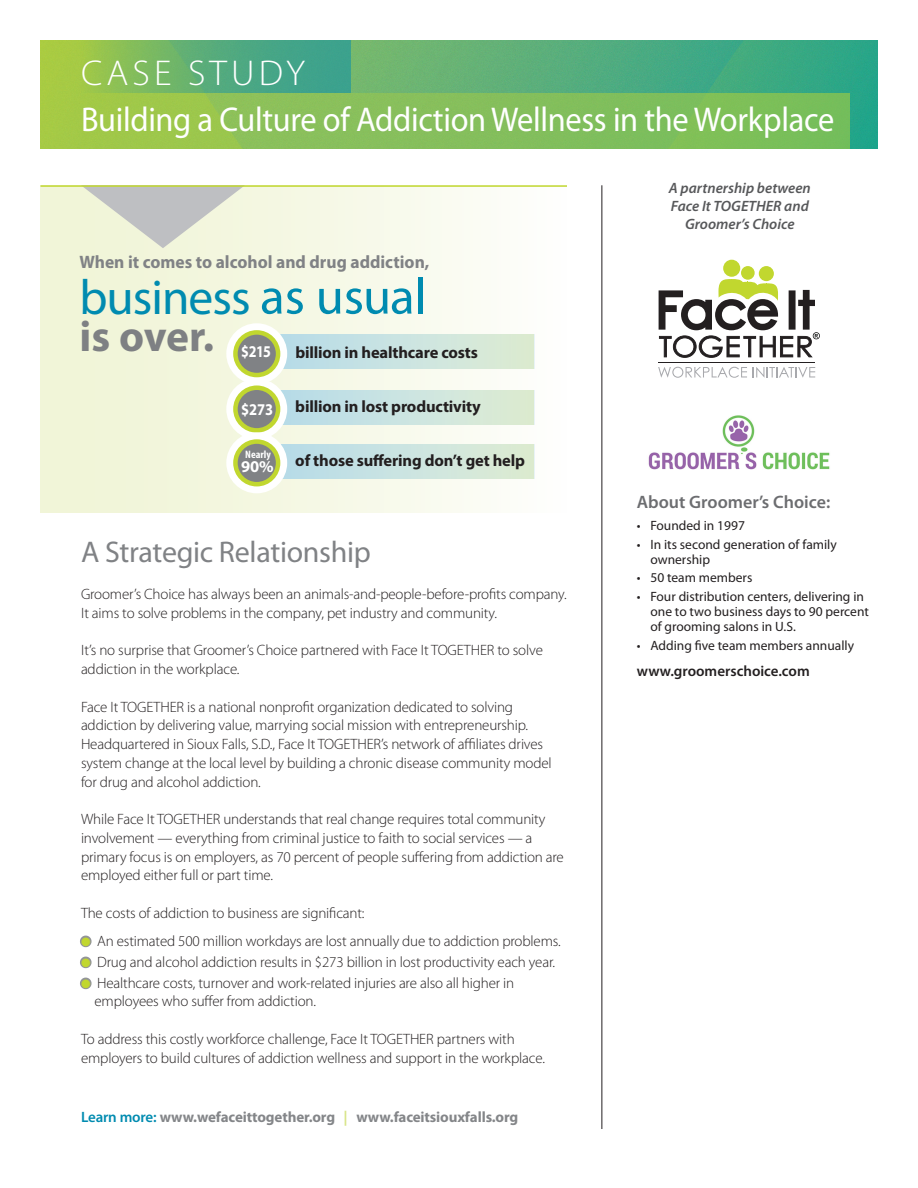
<style>
.page{position:relative;width:918px;height:1188px;background:#fff}
.page>*{position:absolute;margin:0;border:0;box-sizing:border-box;transform-origin:0 0}
.t1{font:49.5px "Myriad Pro";letter-spacing:-.02em;color:#008bb0}
.t2{font:700 43.5px "Myriad Pro";letter-spacing:-.005em;color:#7e8083}
.t3{font:300 36px "Myriad Pro";letter-spacing:.11em;color:#fff;scale:1.04 1}
.t4{font:34.5px "Myriad Pro";letter-spacing:-.01em;color:#fff;scale:.94 1}
.t5{font:30px "Myriad Pro";letter-spacing:-.01em;color:#808285}
.t6{font:700 18px "Myriad Pro";color:#808285}
.t7{font:600 18px "Myriad Pro";color:#6c6d70}
.t8{font:700 16.5px "Myriad Pro";letter-spacing:-.01em;color:#231f20}
.t9{font:700 16.5px "Myriad Pro";letter-spacing:-.01em;color:#fff;scale:.85 1}
.t10{font:700 16.5px "Myriad Pro";letter-spacing:-.01em;color:#fff;scale:.88 1}
.t11{font:700 16.5px "Myriad Pro";letter-spacing:-.01em;color:#fff}
.t12{font:300 15px/18.8px "Myriad Pro";letter-spacing:-.01em;color:#231f20}
.t13{font:700 15px "Myriad Pro";letter-spacing:-.01em;color:#848689}
.t14{font:italic 600 15px/18px "Myriad Pro";color:#57585a;text-align:center}
.t15{font:600 15px "Myriad Pro";color:#231f20}
.t16{font:13.5px/15px "Myriad Pro";color:#231f20}
.t17{font:700 condensed 10.8px "Myriad Pro";color:#fff;scale:1.04 1}
.s1{font-size:51px}
.s2{color:#c1d72f}
.s3{font-weight:600;color:#008bb0}
.s4{color:#d9e58a}
</style>
<div class="page">
<img style="left:40px;top:40px;width:838px;height:109px">
<svg style="left:81px;top:40px;width:270px;height:53px;background:#60af73"></svg>
<div style="left:40px;top:185px;width:527px;height:328px;background:linear-gradient(to right,#eff3d3,#fdfdfa)"></div>
<div style="left:81px;top:93px;width:768px;height:56px;background:linear-gradient(to right,#9cc551,#73bc5f)"></div>
<svg style="left:80px;top:935px;width:12px;height:55px"></svg>
<img style="left:648px;top:415px;width:182px;height:55px">
<hr style="left:602px;top:185px;width:1px;height:944px;background:#231f20">
<svg style="left:81px;top:187px;width:164px;height:61px;background:#d8dacf"></svg>
<hr style="left:40px;top:185px;width:527px;height:2px;background:#c1d72f">
<div style="left:723px;top:260px;width:17px;height:17px;background:#c1d72f;border-radius:50%"></div>
<div style="left:741px;top:266px;width:14px;height:14px;background:#c1d72f;border-radius:50%"></div>
<div style="left:759px;top:266px;width:15px;height:15px;background:#c1d72f;border-radius:50%"></div>
<svg style="left:659px;top:279px;width:161px;height:79px"></svg>
<svg style="left:658px;top:367px;width:89px;height:11px"></svg>
<svg style="left:753px;top:367px;width:62px;height:10px"></svg>
<hr style="left:658px;top:362px;width:157px;height:1px;background:#231f20">
<svg style="left:275px;top:335px;width:259px;height:34px;background:#cbe4de"></svg>
<svg style="left:275px;top:390px;width:259px;height:34px;background:#cbe4de"></svg>
<svg style="left:275px;top:444px;width:259px;height:34px;background:#cbe4de"></svg>
<svg style="left:231px;top:328px;width:52px;height:52px"></svg>
<div style="left:226px;top:323px;width:61px;height:61px;border:9px solid #fff;border-radius:50%"></div>
<div style="left:235px;top:332px;width:43px;height:43px;background:#808285;border-radius:50%"></div>
<div style="left:233px;top:330px;width:47px;height:47px;border:4px solid #c1d72f;border-radius:50%"></div>
<svg style="left:231px;top:383px;width:52px;height:52px"></svg>
<div style="left:226px;top:379px;width:61px;height:61px;border:9px solid #fff;border-radius:50%"></div>
<div style="left:235px;top:388px;width:43px;height:42px;background:#808285;border-radius:50%"></div>
<div style="left:233px;top:385px;width:47px;height:48px;border:4px solid #c1d72f;border-radius:50%"></div>
<svg style="left:231px;top:437px;width:52px;height:52px"></svg>
<div style="left:226px;top:432px;width:61px;height:61px;border:9px solid #fff;border-radius:50%"></div>
<div style="left:235px;top:442px;width:43px;height:42px;background:#808285;border-radius:50%"></div>
<div style="left:233px;top:439px;width:47px;height:47px;border:4px solid #c1d72f;border-radius:50%"></div>
<h3 class="t3" style="left:81px;top:54px;width:217px">CASE STUDY</h3>
<h3 class="t4" style="left:81px;top:98px;width:803px">Building a Culture of Addiction Wellness in the Workplace</h3>
<p class="t6" style="left:79px;top:250px;width:352px">When it comes to alcohol and drug addiction,</p>
<h1 class="t1" style="left:79px;top:266px;width:349px">business <span class="s1">as usual</span></h1>
<h2 class="t2" style="left:79px;top:308px;width:136px">is over.</h2>
<p class="t9" style="left:241px;top:340px;width:36px">$215</p>
<p class="t8" style="left:295px;top:342px;width:184px">billion in healthcare costs</p>
<p class="t10" style="left:241px;top:399px;width:38px">$273</p>
<p class="t8" style="left:295px;top:396px;width:187px">billion in lost productivity</p>
<p class="t17" style="left:245px;top:447px;width:26px">Nearly</p>
<p class="t11" style="left:241px;top:456px;width:34px">90%</p>
<p class="t8" style="left:295px;top:450px;width:231px">of those suffering don’t get help</p>
<h3 class="t5" style="left:81px;top:533px;width:292px">A Strategic Relationship</h3>
<p class="t12" style="left:81px;top:585px;width:487px">Groomer’s Choice has always been an animals-and-people-before-profits company.<br>It aims to solve problems in the company, pet industry and community.</p>
<p class="t12" style="left:81px;top:641px;width:463px">It’s no surprise that Groomer’s Choice partnered with Face It TOGETHER to solve addiction in the workplace.</p>
<p class="t12" style="left:81px;top:697px;width:472px">Face It TOGETHER is a national nonprofit organization dedicated to solving addiction by delivering value, marrying social mission with entrepreneurship.<br>Headquartered in Sioux Falls, S.D., Face It TOGETHER’s network of affiliates drives system change at the local level by building a chronic disease community model for drug and alcohol addiction.</p>
<p class="t12" style="left:81px;top:810px;width:484px">While Face It TOGETHER understands that real change requires total community involvement — everything from criminal justice to faith to social services — a primary focus is on employers, as 70 percent of people suffering from addiction are employed either full or part time.</p>
<p class="t12" style="left:81px;top:904px;width:285px">The costs of addiction to business are significant:</p>
<p class="t12" style="left:81px;top:931px;width:481px"><span class="s2">●</span> An estimated 500 million workdays are lost annually due to addiction problems.</p>
<p class="t12" style="left:81px;top:952px;width:476px"><span class="s2">●</span> Drug and alcohol addiction results in $273 billion in lost productivity each year.</p>
<p class="t12" style="left:95px;top:973px;width:421px;text-indent:-14px"><span class="s2">●</span> Healthcare costs, turnover and work-related injuries are also all higher in employees who suffer from addiction.</p>
<p class="t12" style="left:81px;top:1030px;width:465px">To address this costly workforce challenge, Face It TOGETHER partners with employers to build cultures of addiction wellness and support in the workplace.</p>
<p class="t13" style="left:81px;top:1107px;width:439px"><span class="s3">Learn more:</span> www.wefaceittogether.org <span class="s4">|</span> www.faceitsiouxfalls.org</p>
<p class="t14" style="left:669px;top:179px;width:144px">A partnership between<br>Face It TOGETHER and<br>Groomer’s Choice</p>
<p class="t7" style="left:637px;top:491px;width:195px">About Groomer’s Choice:</p>
<p class="t16" style="left:637px;top:518px;width:110px">• Founded in 1997</p>
<p class="t16" style="left:650px;top:536px;width:188px;text-indent:-14px">• In its second generation of family ownership</p>
<p class="t16" style="left:637px;top:570px;width:117px">• 50 team members</p>
<p class="t16" style="left:650px;top:588px;width:220px;text-indent:-14px">• Four distribution centers, delivering in one to two business days to 90 percent of grooming salons in U.S.</p>
<p class="t16" style="left:637px;top:638px;width:219px">• Adding five team members annually</p>
<p class="t15" style="left:637px;top:662px;width:174px">www.groomerschoice.com</p>
</div>
